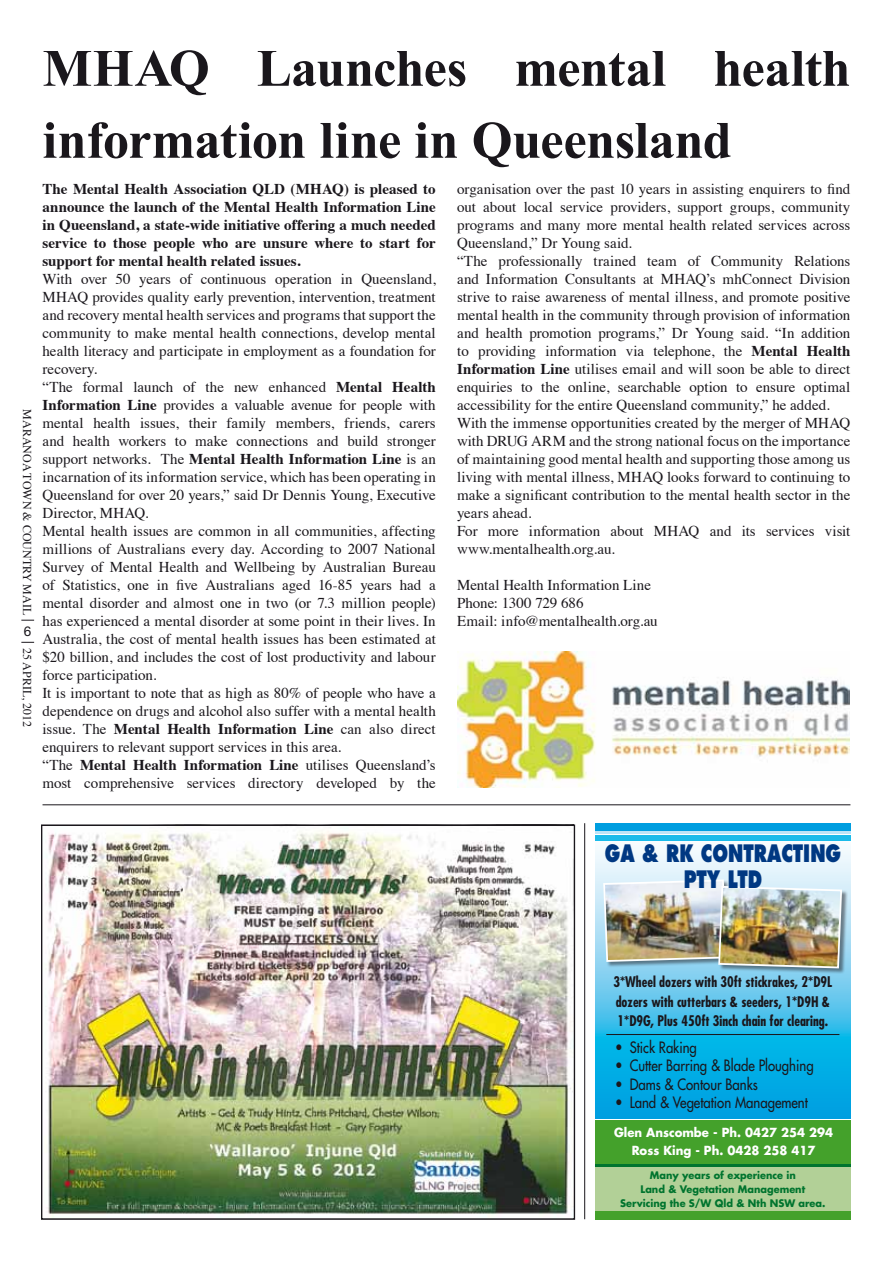
<style>
.page{position:relative;width:893px;height:1263px;background:#fff}
.page>*{position:absolute;margin:0;border:0;box-sizing:border-box;transform-origin:0 0}
.t1{font:700 52.5px/72px "Times New Roman";letter-spacing:-.01em;color:#1a171c}
.t2{font:800 23.4px/26.4px "Futura";color:#003882;text-align:center;scale:.75 1}
.t3{font:15.3px "Futura";color:#1a171c;scale:.86 1}
.t4{font:15px/18px "Times";color:#1a171c}
.t5{font:700 15px/18px "Times";color:#1a171c;text-align:justify}
.t6{font:700 condensed 14.25px/19.4px "Futura";color:#1a171c;scale:.96 1}
.t7{font:13.5px "Helvetica Neue";color:#1a171c}
.t8{font:700 12.15px/18.3px "Futura";color:#fff;text-align:center;scale:.96 1}
.t9{font:12px "Times";color:#1a171c}
.t10{font:700 10.2px/14.2px "Futura";color:#00742e;text-align:center;scale:.96 1}
.s1{font-weight:700}
</style>
<div class="page">
<hr style="left:43px;top:804px;width:807px;height:1px;background:#1a171c">
<hr style="left:584px;top:823px;width:1px;height:396px;background:#1a171c">
<div style="left:595px;top:1120px;width:255px;height:53px;background:#44a12b"></div>
<svg style="left:595px;top:840px;width:255px;height:278px;background:#50c4ec"></svg>
<div style="left:595px;top:823px;width:255px;height:9px;background:#009ee0"></div>
<div style="left:595px;top:835px;width:255px;height:5px;background:#1bbbea"></div>
<div style="left:595px;top:1211px;width:255px;height:9px;background:#44a12b"></div>
<div style="left:595px;top:1166px;width:255px;height:45px;background:#b2d097"></div>
<hr style="left:595px;top:1164px;width:255px;height:3px;background:#00742e">
<hr style="left:595px;top:831px;width:255px;height:3px;background:#bde4f7">
<hr style="left:606px;top:1034px;width:233px;height:1px;background:#1a171c">
<div style="left:603px;top:879px;width:245px;height:95px;background:#1a171c;opacity:.5"></div>
<img style="left:602px;top:878px;width:241px;height:91px">
<img style="left:47px;top:826px;width:526px;height:392px">
<img style="left:457px;top:651px;width:393px;height:136px">
<svg style="left:21px;top:620px;width:13px;height:1px"></svg>
<svg style="left:21px;top:642px;width:13px;height:1px"></svg>
<p class="t9" style="left:38px;top:409px;width:207px;rotate:90deg">maranoa town &amp; Country mail</p>
<p class="t9" style="left:38px;top:648px;width:81px;rotate:90deg">25 april, 2012</p>
<p class="t7" style="left:24px;top:623px;width:9px">6</p>
<h1 class="t1" style="left:43px;top:31px;width:809px">MHAQ Launches mental health information line in Queensland</h1>
<p class="t4" style="left:457px;top:178px;width:395px">organisation over the past 10 years in assisting enquirers to find out about local service providers, support groups, community programs and many more mental health related services across Queensland,” Dr Young said.<br>“The professionally trained team of Community Relations and Information Consultants at MHAQ’s mhConnect Division strive to raise awareness of mental illness, and promote positive mental health in the community through provision of information and health promotion programs,” Dr Young said. “In addition to providing information via telephone, the <span class="s1">Mental Health Information Line</span> utilises email and will soon be able to direct enquiries to the online, searchable option to ensure optimal accessibility for the entire Queensland community,” he added.<br>With the immense opportunities created by the merger of MHAQ with DRUG ARM and the strong national focus on the importance of maintaining good mental health and supporting those among us living with mental illness, MHAQ looks forward to continuing to make a significant contribution to the mental health sector in the years ahead.<br>For more information about MHAQ and its services visit www.mentalhealth.org.au.</p>
<p class="t4" style="left:457px;top:574px;width:202px">Mental Health Information Line<br>Phone: 1300 729 686<br>Email: info@mentalhealth.org.au</p>
<p class="t5" style="left:43px;top:178px;width:395px">The Mental Health Association QLD (MHAQ) is pleased to announce the launch of the Mental Health Information Line in Queensland, a state-wide initiative offering a much needed service to those people who are unsure where to start for support for mental health related issues.</p>
<p class="t4" style="left:43px;top:268px;width:395px">With over 50 years of continuous operation in Queensland, MHAQ provides quality early prevention, intervention, treatment and recovery mental health services and programs that support the community to make mental health connections, develop mental health literacy and participate in employment as a foundation for recovery.<br>“The formal launch of the new enhanced <span class="s1">Mental Health Information Line</span> provides a valuable avenue for people with mental health issues, their family members, friends, carers and health workers to make connections and build stronger support networks. The <span class="s1">Mental Health Information Line</span> is an incarnation of its information service, which has been operating in Queensland for over 20 years,” said Dr Dennis Young, Executive Director, MHAQ.<br>Mental health issues are common in all communities, affecting millions of Australians every day. According to 2007 National Survey of Mental Health and Wellbeing by Australian Bureau of Statistics, one in five Australians aged 16-85 years had a mental disorder and almost one in two (or 7.3 million people) has experienced a mental disorder at some point in their lives. In Australia, the cost of mental health issues has been estimated at $20 billion, and includes the cost of lost productivity and labour force participation.<br>It is important to note that as high as 80% of people who have a dependence on drugs and alcohol also suffer with a mental health issue. The <span class="s1">Mental Health Information Line</span> can also direct enquirers to relevant support services in this area.<br>“The <span class="s1">Mental Health Information Line</span> utilises Queensland’s most comprehensive services directory developed by the</p>
<h2 class="t2" style="left:605px;top:840px;width:316px">GA &amp; RK CONTRACTING<br>PTY LTD</h2>
<p class="t6" style="left:613px;top:972px;width:230px">3*Wheel dozers with 30ft stickrakes, 2*D9L dozers with cutterbars &amp; seeders, 1*D9H &amp;<br>1*D9G, Plus 450ft 3inch chain for clearing.</p>
<p class="t3" style="left:615px;top:1037px;width:97px">• Stick Raking</p>
<p class="t3" style="left:615px;top:1056px;width:232px">• Cutter Barring &amp; Blade Ploughing</p>
<p class="t3" style="left:615px;top:1074px;width:168px">• Dams &amp; Contour Banks</p>
<p class="t3" style="left:615px;top:1092px;width:226px">• Land &amp; Vegetation Management</p>
<p class="t8" style="left:614px;top:1123px;width:230px">Glen Anscombe - Ph. 0427 254 294<br>Ross King - Ph. 0428 258 417</p>
<p class="t10" style="left:620px;top:1167px;width:215px">Many years of experience in<br>Land &amp; Vegetation Management<br>Servicing the S/W Qld &amp; Nth NSW area.</p>
</div>
